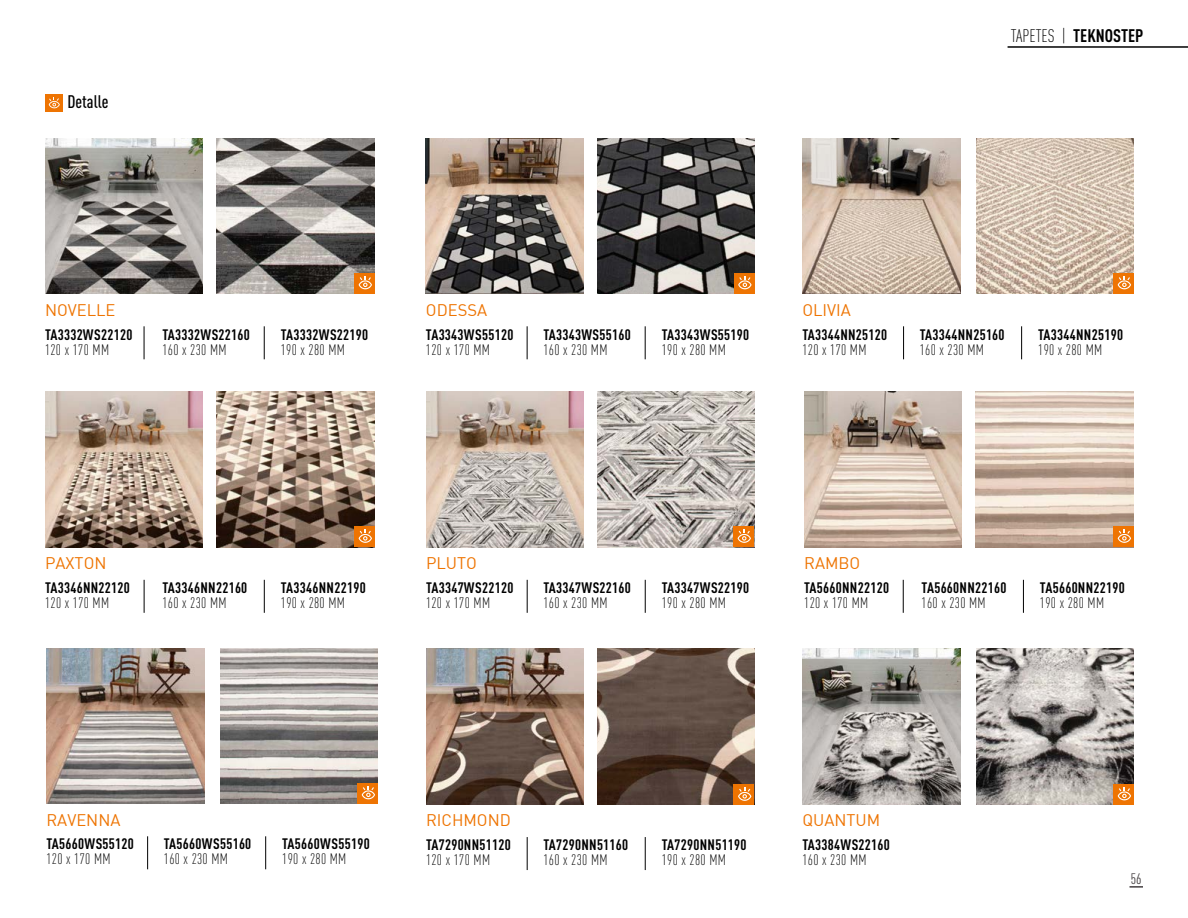
<style>
.page{position:relative;width:1188px;height:918px;background:#fff}
.page>*{position:absolute;margin:0;border:0;box-sizing:border-box;transform-origin:0 0}
.t1{font:700 18px "DIN Cond";color:#000}
.t2{font:500 18px "DIN Cond";color:#000}
.t3{font:16.5px "DIN";color:#ee7402}
.t4{font:700 15px "DIN Cond";letter-spacing:.02em;color:#000}
.t5{font:300 15px "DIN Cond";letter-spacing:.02em;color:#000}
.t6{font:15px "DIN Cond";color:#454042}
.s1{font-weight:300}
</style>
<div class="page">
<img style="left:217px;top:138px;width:158px;height:156px">
<img style="left:217px;top:392px;width:158px;height:156px">
<img style="left:976px;top:392px;width:158px;height:156px">
<img style="left:597px;top:138px;width:157px;height:156px">
<img style="left:597px;top:392px;width:157px;height:156px">
<img style="left:597px;top:649px;width:157px;height:156px">
<img style="left:976px;top:138px;width:158px;height:156px">
<img style="left:220px;top:648px;width:158px;height:156px">
<img style="left:976px;top:649px;width:158px;height:156px">
<hr style="left:1008px;top:46px;width:180px;height:2px;background:#000">
<div style="left:45px;top:94px;width:18px;height:18px;background:#ee7402"></div>
<svg style="left:49px;top:98px;width:11px;height:10px"></svg>
<div style="left:354px;top:273px;width:21px;height:21px;background:#ee7402"></div>
<svg style="left:359px;top:276px;width:13px;height:13px"></svg>
<img style="left:45px;top:138px;width:157px;height:156px">
<img style="left:45px;top:392px;width:158px;height:156px">
<img style="left:804px;top:392px;width:158px;height:156px">
<img style="left:426px;top:138px;width:157px;height:156px">
<img style="left:426px;top:392px;width:157px;height:156px">
<img style="left:426px;top:649px;width:157px;height:156px">
<img style="left:802px;top:138px;width:159px;height:156px">
<img style="left:46px;top:648px;width:159px;height:156px">
<img style="left:802px;top:649px;width:159px;height:156px">
<hr style="left:144px;top:326px;width:1px;height:33px;background:#000">
<hr style="left:144px;top:580px;width:1px;height:33px;background:#000">
<hr style="left:903px;top:580px;width:1px;height:33px;background:#000">
<hr style="left:527px;top:326px;width:1px;height:33px;background:#000">
<hr style="left:527px;top:580px;width:1px;height:33px;background:#000">
<hr style="left:527px;top:837px;width:1px;height:33px;background:#000">
<hr style="left:903px;top:326px;width:1px;height:33px;background:#000">
<hr style="left:147px;top:836px;width:1px;height:33px;background:#000">
<hr style="left:264px;top:326px;width:1px;height:33px;background:#000">
<hr style="left:264px;top:580px;width:1px;height:33px;background:#000">
<hr style="left:1023px;top:580px;width:1px;height:33px;background:#000">
<hr style="left:645px;top:326px;width:1px;height:33px;background:#000">
<hr style="left:645px;top:580px;width:1px;height:33px;background:#000">
<hr style="left:645px;top:837px;width:1px;height:33px;background:#000">
<hr style="left:1021px;top:326px;width:1px;height:33px;background:#000">
<hr style="left:265px;top:836px;width:1px;height:33px;background:#000">
<div style="left:734px;top:273px;width:20px;height:21px;background:#ee7402"></div>
<svg style="left:738px;top:276px;width:14px;height:13px"></svg>
<div style="left:1113px;top:273px;width:21px;height:21px;background:#ee7402"></div>
<svg style="left:1118px;top:276px;width:13px;height:13px"></svg>
<div style="left:1113px;top:784px;width:21px;height:21px;background:#ee7402"></div>
<svg style="left:1118px;top:787px;width:13px;height:13px"></svg>
<div style="left:734px;top:784px;width:20px;height:22px;background:#ee7402"></div>
<svg style="left:738px;top:787px;width:13px;height:14px"></svg>
<div style="left:733px;top:526px;width:21px;height:22px;background:#ee7402"></div>
<svg style="left:738px;top:529px;width:13px;height:14px"></svg>
<div style="left:354px;top:526px;width:21px;height:22px;background:#ee7402"></div>
<svg style="left:359px;top:529px;width:13px;height:14px"></svg>
<div style="left:357px;top:783px;width:21px;height:21px;background:#ee7402"></div>
<svg style="left:362px;top:786px;width:13px;height:13px"></svg>
<div style="left:1113px;top:526px;width:21px;height:22px;background:#ee7402"></div>
<svg style="left:1118px;top:529px;width:13px;height:14px"></svg>
<svg style="left:1130px;top:886px;width:13px;height:2px"></svg>
<p class="t2" style="left:68px;top:91px;width:43px">Detalle</p>
<p class="t1" style="left:1011px;top:25px;width:134px"><span class="s1">TAPETES |</span> TEKNOSTEP</p>
<p class="t3" style="left:45px;top:299px;width:72px">NOVELLE</p>
<p class="t4" style="left:45px;top:326px;width:89px">TA3332WS22120</p>
<p class="t5" style="left:45px;top:341px;width:66px">120 x 170 MM</p>
<p class="t4" style="left:162px;top:326px;width:89px">TA3332WS22160</p>
<p class="t5" style="left:162px;top:341px;width:66px">160 x 230 MM</p>
<p class="t4" style="left:281px;top:326px;width:89px">TA3332WS22190</p>
<p class="t5" style="left:281px;top:341px;width:66px">190 x 280 MM</p>
<p class="t3" style="left:426px;top:299px;width:63px">ODESSA</p>
<p class="t4" style="left:426px;top:326px;width:89px">TA3343WS55120</p>
<p class="t5" style="left:426px;top:341px;width:66px">120 x 170 MM</p>
<p class="t4" style="left:543px;top:326px;width:89px">TA3343WS55160</p>
<p class="t5" style="left:543px;top:341px;width:66px">160 x 230 MM</p>
<p class="t4" style="left:662px;top:326px;width:89px">TA3343WS55190</p>
<p class="t5" style="left:662px;top:341px;width:66px">190 x 280 MM</p>
<p class="t3" style="left:802px;top:299px;width:50px">OLIVIA</p>
<p class="t4" style="left:802px;top:326px;width:86px">TA3344NN25120</p>
<p class="t5" style="left:802px;top:341px;width:66px">120 x 170 MM</p>
<p class="t4" style="left:920px;top:326px;width:86px">TA3344NN25160</p>
<p class="t5" style="left:920px;top:341px;width:66px">160 x 230 MM</p>
<p class="t4" style="left:1038px;top:326px;width:86px">TA3344NN25190</p>
<p class="t5" style="left:1038px;top:341px;width:66px">190 x 280 MM</p>
<p class="t3" style="left:45px;top:553px;width:63px">PAXTON</p>
<p class="t3" style="left:804px;top:553px;width:58px">RAMBO</p>
<p class="t3" style="left:426px;top:553px;width:52px">PLUTO</p>
<p class="t4" style="left:45px;top:578px;width:86px">TA3346NN22120</p>
<p class="t5" style="left:45px;top:594px;width:66px">120 x 170 MM</p>
<p class="t4" style="left:162px;top:578px;width:86px">TA3346NN22160</p>
<p class="t5" style="left:162px;top:594px;width:66px">160 x 230 MM</p>
<p class="t4" style="left:281px;top:578px;width:86px">TA3346NN22190</p>
<p class="t5" style="left:281px;top:594px;width:66px">190 x 280 MM</p>
<p class="t4" style="left:426px;top:578px;width:89px">TA3347WS22120</p>
<p class="t5" style="left:426px;top:594px;width:66px">120 x 170 MM</p>
<p class="t4" style="left:543px;top:578px;width:89px">TA3347WS22160</p>
<p class="t5" style="left:543px;top:594px;width:66px">160 x 230 MM</p>
<p class="t4" style="left:662px;top:578px;width:89px">TA3347WS22190</p>
<p class="t5" style="left:662px;top:594px;width:66px">190 x 280 MM</p>
<p class="t4" style="left:804px;top:578px;width:86px">TA5660NN22120</p>
<p class="t5" style="left:804px;top:594px;width:66px">120 x 170 MM</p>
<p class="t4" style="left:922px;top:578px;width:86px">TA5660NN22160</p>
<p class="t5" style="left:922px;top:594px;width:66px">160 x 230 MM</p>
<p class="t4" style="left:1040px;top:578px;width:86px">TA5660NN22190</p>
<p class="t5" style="left:1040px;top:594px;width:66px">190 x 280 MM</p>
<p class="t3" style="left:46px;top:809px;width:76px">RAVENNA</p>
<p class="t3" style="left:802px;top:810px;width:79px">QUANTUM</p>
<p class="t3" style="left:426px;top:810px;width:86px">RICHMOND</p>
<p class="t4" style="left:46px;top:835px;width:89px">TA5660WS55120</p>
<p class="t5" style="left:46px;top:850px;width:66px">120 x 170 MM</p>
<p class="t4" style="left:164px;top:835px;width:89px">TA5660WS55160</p>
<p class="t5" style="left:164px;top:850px;width:66px">160 x 230 MM</p>
<p class="t4" style="left:282px;top:835px;width:89px">TA5660WS55190</p>
<p class="t5" style="left:282px;top:850px;width:66px">190 x 280 MM</p>
<p class="t4" style="left:426px;top:835px;width:86px">TA7290NN51120</p>
<p class="t5" style="left:426px;top:851px;width:66px">120 x 170 MM</p>
<p class="t4" style="left:543px;top:835px;width:86px">TA7290NN51160</p>
<p class="t5" style="left:543px;top:851px;width:66px">160 x 230 MM</p>
<p class="t4" style="left:662px;top:835px;width:86px">TA7290NN51190</p>
<p class="t5" style="left:662px;top:851px;width:66px">190 x 280 MM</p>
<p class="t4" style="left:802px;top:835px;width:89px">TA3384WS22160</p>
<p class="t5" style="left:802px;top:851px;width:66px">160 x 230 MM</p>
<p class="t6" style="left:1131px;top:870px;width:12px">56</p>
</div>
